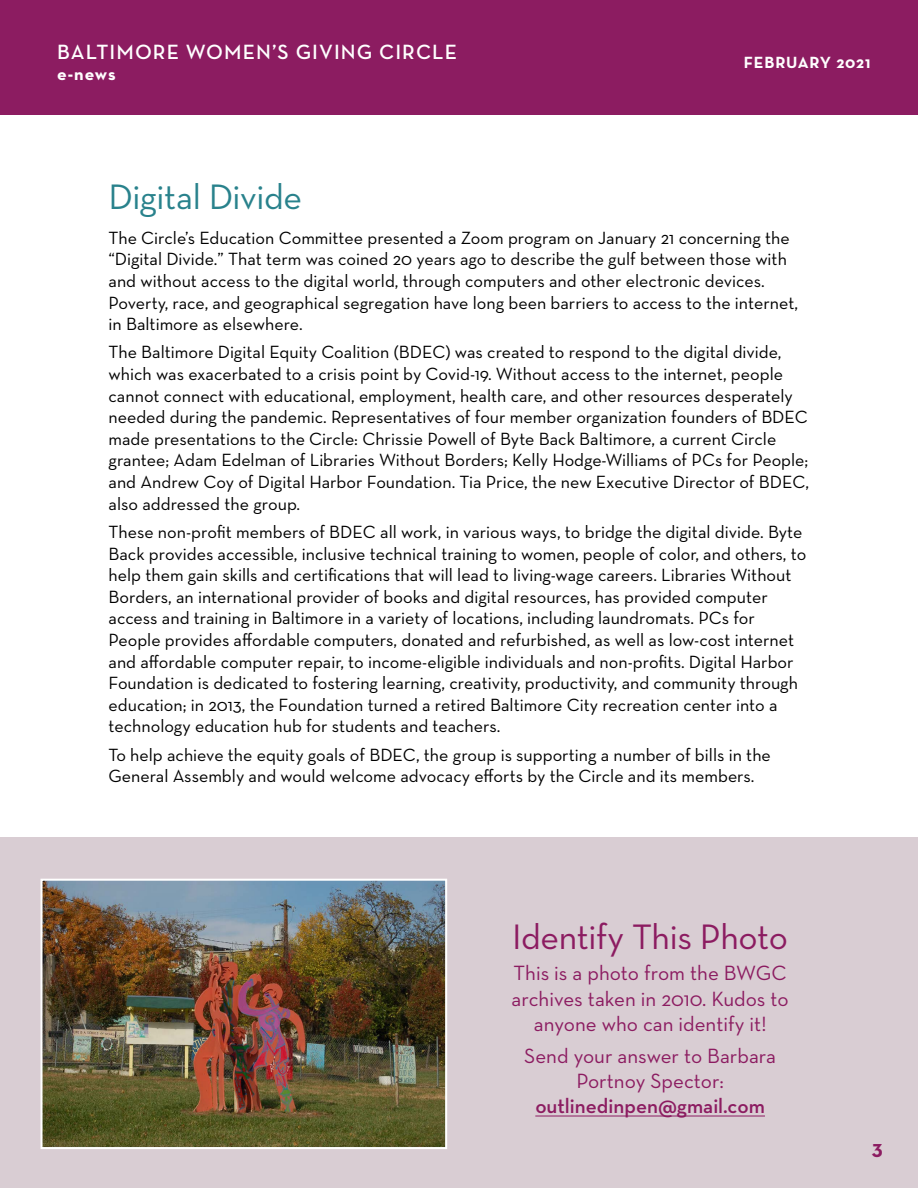
<style>
.page{position:relative;width:918px;height:1188px;background:#fff}
.page>*{position:absolute;margin:0;border:0;box-sizing:border-box;transform-origin:0 0}
.t1{font:36px "Neutra Text";letter-spacing:-.01em;color:#8c1c61}
.t2{font:36px "Neutra Text";letter-spacing:-.01em;color:#29828c}
.t3{font:21px/25.2px "Neutra Text";color:#8c1c61;text-align:center}
.t4{font:600 21px "Neutra Text";letter-spacing:.05em;color:#fff}
.t5{font:600 21px "Neutra Text";color:#8c1c61}
.t6{font:700 21px "Neutra Text";color:#8c1c61}
.t7{font:18px/21.6px "Neutra Text";color:#000}
.t8{font:700 18px "Neutra Text";color:#fff}
.t9{font:700 16.5px "Neutra Text";letter-spacing:.05em;color:#fff}
</style>
<div class="page">
<div style="left:0;top:837px;width:918px;height:351px;background:#d9cdd3"></div>
<div style="left:0;top:0;width:918px;height:114px;background:#8c1c61"></div>
<img style="left:43px;top:882px;width:401px;height:264px">
<div style="left:40px;top:879px;width:407px;height:270px;border:2px solid #fff"></div>
<hr style="left:535px;top:1116px;width:230px;height:1px;background:#8c1c61">
<p class="t4" style="left:57px;top:39px;width:401px">BALTIMORE WOMEN’S GIVING CIRCLE</p>
<p class="t8" style="left:57px;top:63px;width:60px">e-news</p>
<p class="t9" style="left:744px;top:52px;width:128px">FEBRUARY 2021</p>
<h1 class="t2" style="left:109px;top:175px;width:195px">Digital Divide</h1>
<p class="t7" style="left:109px;top:227px;width:691px">The Circle’s Education Committee presented a Zoom program on January 21 concerning the “Digital Divide.” That term was coined 20 years ago to describe the gulf between those with and without access to the digital world, through computers and other electronic devices.<br>Poverty, race, and geographical segregation have long been barriers to access to the internet, in Baltimore as elsewhere.</p>
<p class="t7" style="left:109px;top:341px;width:702px">The Baltimore Digital Equity Coalition (BDEC) was created to respond to the digital divide, which was exacerbated to a crisis point by Covid-19. Without access to the internet, people cannot connect with educational, employment, health care, and other resources desperately needed during the pandemic. Representatives of four member organization founders of BDEC made presentations to the Circle: Chrissie Powell of Byte Back Baltimore, a current Circle grantee; Adam Edelman of Libraries Without Borders; Kelly Hodge-Williams of PCs for People; and Andrew Coy of Digital Harbor Foundation. Tia Price, the new Executive Director of BDEC, also addressed the group.</p>
<p class="t7" style="left:109px;top:521px;width:699px">These non-profit members of BDEC all work, in various ways, to bridge the digital divide. Byte Back provides accessible, inclusive technical training to women, people of color, and others, to help them gain skills and certifications that will lead to living-wage careers. Libraries Without Borders, an international provider of books and digital resources, has provided computer access and training in Baltimore in a variety of locations, including laundromats. PCs for People provides affordable computers, donated and refurbished, as well as low-cost internet and affordable computer repair, to income-eligible individuals and non-profits. Digital Harbor Foundation is dedicated to fostering learning, creativity, productivity, and community through education; in 2013, the Foundation turned a retired Baltimore City recreation center into a technology education hub for students and teachers.</p>
<p class="t7" style="left:109px;top:744px;width:664px">To help achieve the equity goals of BDEC, the group is supporting a number of bills in the<br>General Assembly and would welcome advocacy efforts by the Circle and its members.</p>
<h1 class="t1" style="left:512px;top:914px;width:277px">Identify This Photo</h1>
<p class="t3" style="left:512px;top:960px;width:279px">This is a photo from the BWGC archives taken in 2010. Kudos to anyone who can identify it!</p>
<p class="t3" style="left:524px;top:1043px;width:253px">Send your answer to Barbara<br>Portnoy Spector:</p>
<p class="t5" style="left:535px;top:1093px;width:231px">outlinedinpen@gmail.com</p>
<p class="t6" style="left:872px;top:1135px;width:13px">3</p>
</div>
